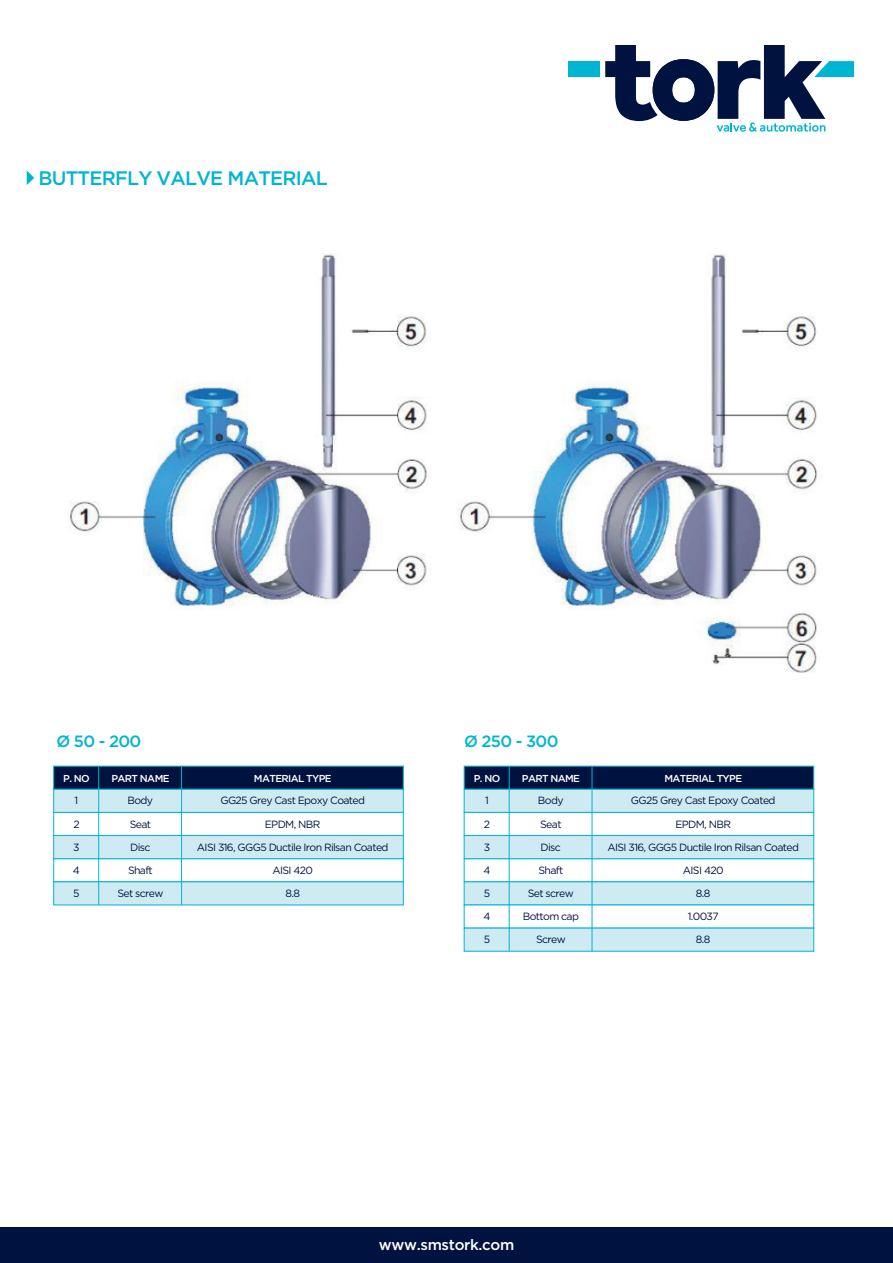
<style>
.page{position:relative;width:893px;height:1263px;background:#fff}
.page>*{position:absolute;margin:0;border:0;box-sizing:border-box;transform-origin:0 0}
.t1{font:500 19.5px "Gotham HTF";letter-spacing:-.04em;color:#00b5d1}
.t2{font:500 16.35px "Gotham HTF";letter-spacing:-.04em;color:#00b5d1}
.t3{font:500 15px "Gotham HTF";letter-spacing:-.02em;color:#fff}
.t4{font:10.5px "Gotham HTF";letter-spacing:-.06em;color:#001340}
.t5{font:500 10.05px "Gotham HTF";letter-spacing:-.06em;color:#fff}
</style>
<div class="page">
<svg style="left:605px;top:45px;width:249px;height:87px"></svg>
<div style="left:568px;top:61px;width:32px;height:16px;background:#00b5d1"></div>
<div style="left:0;top:1227px;width:893px;height:36px;background:#001340"></div>
<svg style="left:27px;top:170px;width:7px;height:15px"></svg>
<img style="left:69px;top:253px;width:749px;height:420px">
<div style="left:54px;top:858px;width:349px;height:24px;background:#fff;border:1px solid #00b5d1"></div>
<div style="left:54px;top:882px;width:349px;height:23px;background:#ceebf3"></div>
<div style="left:54px;top:766px;width:349px;height:23px;background:#001340;border:1px solid #00b5d1"></div>
<div style="left:54px;top:789px;width:349px;height:24px;background:#ceebf3;border:1px solid #00b5d1"></div>
<div style="left:54px;top:812px;width:349px;height:24px;background:#fff;border:1px solid #00b5d1"></div>
<div style="left:54px;top:835px;width:349px;height:24px;background:#ceebf3;border:1px solid #00b5d1"></div>
<hr style="left:98px;top:766px;width:1px;height:139px;background:#00b5d1">
<hr style="left:181px;top:766px;width:1px;height:139px;background:#00b5d1">
<div style="left:464px;top:858px;width:350px;height:24px;background:#fff;border:1px solid #00b5d1"></div>
<div style="left:464px;top:882px;width:350px;height:23px;background:#ceebf3;border:1px solid #00b5d1"></div>
<div style="left:464px;top:766px;width:350px;height:23px;background:#001340;border:1px solid #00b5d1"></div>
<div style="left:464px;top:789px;width:350px;height:24px;background:#ceebf3;border:1px solid #00b5d1"></div>
<div style="left:464px;top:812px;width:350px;height:24px;background:#fff;border:1px solid #00b5d1"></div>
<div style="left:464px;top:835px;width:350px;height:24px;background:#ceebf3;border:1px solid #00b5d1"></div>
<div style="left:464px;top:928px;width:350px;height:23px;background:#ceebf3"></div>
<hr style="left:509px;top:766px;width:1px;height:185px;background:#00b5d1">
<hr style="left:592px;top:766px;width:1px;height:185px;background:#00b5d1">
<h1 class="t1" style="left:38px;top:167px;width:291px">BUTTERFLY VALVE MATERIAL</h1>
<h2 class="t2" style="left:56px;top:732px;width:86px">Ø 50 - 200</h2>
<h2 class="t2" style="left:464px;top:732px;width:96px">Ø 250 - 300</h2>
<p class="t5" style="left:63px;top:773px;width:28px">P. NO</p>
<p class="t4" style="left:73px;top:818px;width:8px">2</p>
<p class="t4" style="left:73px;top:841px;width:8px">3</p>
<p class="t5" style="left:474px;top:773px;width:28px">P. NO</p>
<p class="t4" style="left:484px;top:818px;width:8px">2</p>
<p class="t4" style="left:484px;top:841px;width:8px">3</p>
<p class="t5" style="left:111px;top:773px;width:60px">PART NAME</p>
<p class="t4" style="left:130px;top:818px;width:23px">Seat</p>
<p class="t4" style="left:130px;top:841px;width:22px">Disc</p>
<p class="t5" style="left:254px;top:773px;width:79px">MATERIAL TYPE</p>
<p class="t5" style="left:522px;top:773px;width:60px">PART NAME</p>
<p class="t4" style="left:540px;top:818px;width:23px">Seat</p>
<p class="t4" style="left:541px;top:841px;width:22px">Disc</p>
<p class="t4" style="left:220px;top:795px;width:146px">GG25 Grey Cast Epoxy Coated</p>
<p class="t4" style="left:128px;top:795px;width:27px">Body</p>
<p class="t4" style="left:538px;top:795px;width:27px">Body</p>
<p class="t4" style="left:75px;top:795px;width:5px">1</p>
<p class="t4" style="left:485px;top:795px;width:5px">1</p>
<p class="t4" style="left:265px;top:818px;width:57px">EPDM, NBR</p>
<p class="t4" style="left:197px;top:841px;width:193px">AISI 316, GGG5 Ductile Iron Rilsan Coated</p>
<p class="t4" style="left:272px;top:864px;width:42px">AISI 420</p>
<p class="t4" style="left:285px;top:887px;width:16px">8.8</p>
<p class="t4" style="left:128px;top:864px;width:26px">Shaft</p>
<p class="t4" style="left:117px;top:887px;width:48px">Set screw</p>
<p class="t4" style="left:538px;top:864px;width:26px">Shaft</p>
<p class="t4" style="left:528px;top:887px;width:48px">Set screw</p>
<p class="t4" style="left:73px;top:864px;width:9px">4</p>
<p class="t4" style="left:73px;top:887px;width:8px">5</p>
<p class="t4" style="left:483px;top:864px;width:9px">4</p>
<p class="t4" style="left:484px;top:887px;width:8px">5</p>
<p class="t5" style="left:664px;top:773px;width:79px">MATERIAL TYPE</p>
<p class="t4" style="left:631px;top:795px;width:146px">GG25 Grey Cast Epoxy Coated</p>
<p class="t4" style="left:675px;top:818px;width:57px">EPDM, NBR</p>
<p class="t4" style="left:607px;top:841px;width:193px">AISI 316, GGG5 Ductile Iron Rilsan Coated</p>
<p class="t4" style="left:683px;top:864px;width:42px">AISI 420</p>
<p class="t4" style="left:696px;top:887px;width:16px">8.8</p>
<p class="t4" style="left:483px;top:910px;width:9px">4</p>
<p class="t4" style="left:484px;top:934px;width:8px">5</p>
<p class="t4" style="left:523px;top:910px;width:58px">Bottom cap</p>
<p class="t4" style="left:536px;top:934px;width:31px">Screw</p>
<p class="t4" style="left:688px;top:910px;width:32px">1.0037</p>
<p class="t4" style="left:696px;top:934px;width:16px">8.8</p>
<h3 class="t3" style="left:379px;top:1236px;width:137px">www.smstork.com</h3>
</div>
